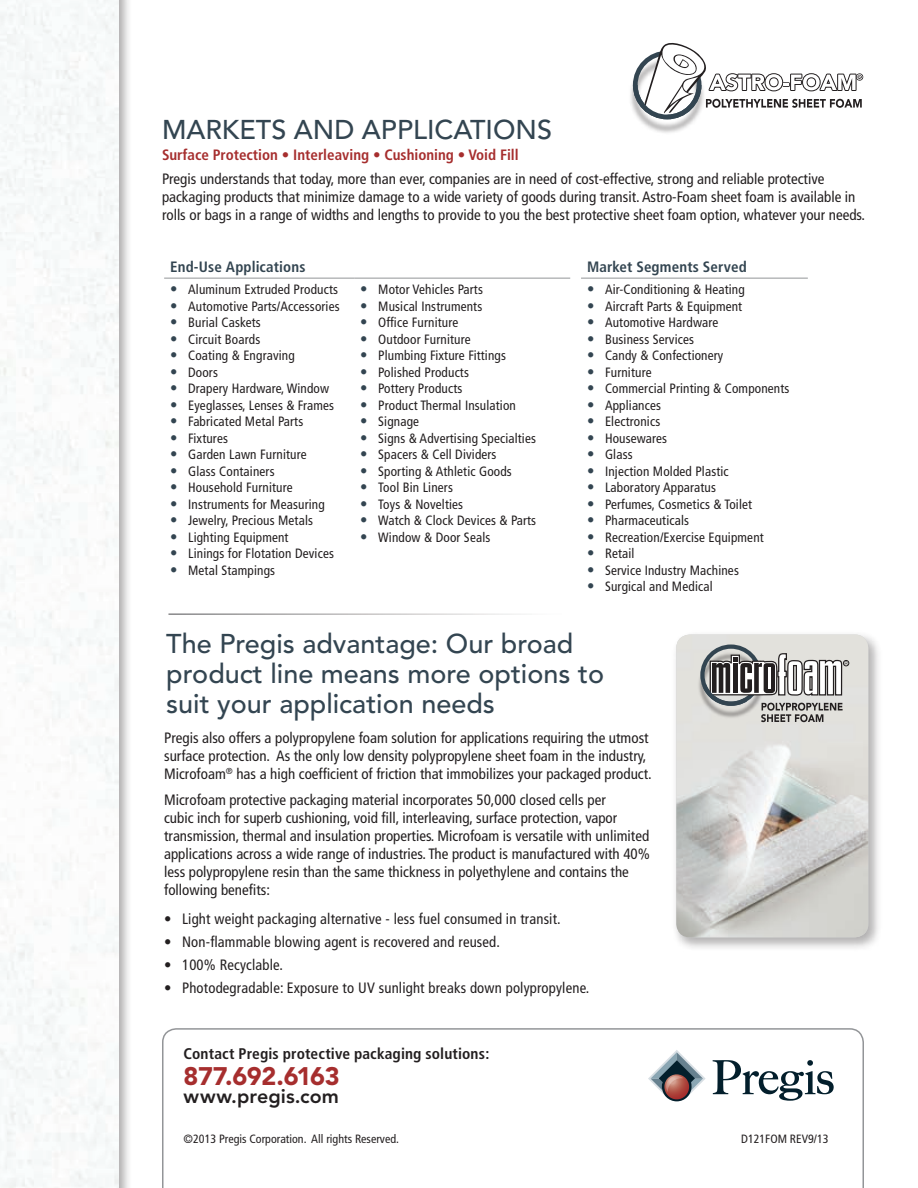
<style>
.page{position:relative;width:918px;height:1188px;background:#fff}
.page>*{position:absolute;margin:0;border:0;box-sizing:border-box;transform-origin:0 0}
.t1{font:500 27px/30px "Avenir";color:#334551}
.t2{font:900 25.2px "Avenir";letter-spacing:-.02em;color:#a62e2e}
.t3{font:800 19.65px "Avenir";letter-spacing:.005em;color:#231f20}
.t4{font:700 condensed 15.45px "Frutiger";letter-spacing:.005em;color:#231f20}
.t5{font:condensed 15px/18px "Frutiger";color:#231f20}
.t6{font:700 condensed 15px "Frutiger";color:#a62e2e}
.t7{font:700 condensed 15px "Frutiger";letter-spacing:.01em;color:#334551}
.t8{font:condensed 13.5px "Frutiger";letter-spacing:.01em;color:#231f20}
.t9{font:condensed 12px "Frutiger";color:#231f20}
.s1{font-size:15px;color:#334551}
</style>
<div class="page">
<div style="left:0;top:0;width:132px;height:1188px;background:#231f20;opacity:.35"></div>
<img style="left:0;top:0;width:118px;height:1188px">
<svg style="left:162px;top:1028px;width:702px;height:160px"></svg>
<svg style="left:713px;top:1060px;width:121px;height:41px"></svg>
<svg style="left:648px;top:1050px;width:58px;height:51px"></svg>
<img style="left:630px;top:83px;width:66px;height:50px">
<svg style="left:633px;top:43px;width:231px;height:76px"></svg>
<hr style="left:164px;top:278px;width:190px;height:1px;background:#939598">
<hr style="left:354px;top:278px;width:216px;height:1px;background:#939598">
<hr style="left:581px;top:278px;width:227px;height:1px;background:#939598">
<div style="left:671px;top:630px;width:212px;height:321px;background:#231f20;opacity:.35"></div>
<img style="left:676px;top:635px;width:192px;height:302px">
<div style="left:696px;top:644px;width:90px;height:92px;background:#e2e1dc"></div>
<svg style="left:700px;top:645px;width:149px;height:77px;background:#abaaa9"></svg>
<h1 class="t1" style="left:162px;top:115px;width:392px">MARKETS AND APPLICATIONS</h1>
<p class="t6" style="left:162px;top:146px;width:358px">Surface Protection • Interleaving • Cushioning • Void Fill</p>
<p class="t5" style="left:162px;top:170px;width:705px">Pregis understands that today, more than ever, companies are in need of cost-effective, strong and reliable protective packaging products that minimize damage to a wide variety of goods during transit. Astro-Foam sheet foam is available in rolls or bags in a range of widths and lengths to provide to you the best protective sheet foam option, whatever your needs.</p>
<p class="t7" style="left:170px;top:258px;width:137px">End-Use Applications</p>
<p class="t8" style="left:170px;top:282px;width:169px"><span class="s1">•</span> Aluminum Extruded Products</p>
<p class="t8" style="left:170px;top:298px;width:171px"><span class="s1">•</span> Automotive Parts/Accessories</p>
<p class="t8" style="left:170px;top:315px;width:92px"><span class="s1">•</span> Burial Caskets</p>
<p class="t8" style="left:170px;top:331px;width:92px"><span class="s1">•</span> Circuit Boards</p>
<p class="t8" style="left:170px;top:348px;width:126px"><span class="s1">•</span> Coating &amp; Engraving</p>
<p class="t8" style="left:170px;top:364px;width:49px"><span class="s1">•</span> Doors</p>
<p class="t8" style="left:170px;top:381px;width:161px"><span class="s1">•</span> Drapery Hardware, Window</p>
<p class="t8" style="left:170px;top:397px;width:166px"><span class="s1">•</span> Eyeglasses, Lenses &amp; Frames</p>
<p class="t8" style="left:170px;top:414px;width:135px"><span class="s1">•</span> Fabricated Metal Parts</p>
<p class="t8" style="left:170px;top:430px;width:59px"><span class="s1">•</span> Fixtures</p>
<p class="t8" style="left:170px;top:447px;width:138px"><span class="s1">•</span> Garden Lawn Furniture</p>
<p class="t8" style="left:170px;top:463px;width:106px"><span class="s1">•</span> Glass Containers</p>
<p class="t8" style="left:170px;top:480px;width:124px"><span class="s1">•</span> Household Furniture</p>
<p class="t8" style="left:170px;top:496px;width:156px"><span class="s1">•</span> Instruments for Measuring</p>
<p class="t8" style="left:170px;top:513px;width:144px"><span class="s1">•</span> Jewelry, Precious Metals</p>
<p class="t8" style="left:170px;top:529px;width:120px"><span class="s1">•</span> Lighting Equipment</p>
<p class="t8" style="left:170px;top:546px;width:165px"><span class="s1">•</span> Linings for Flotation Devices</p>
<p class="t8" style="left:170px;top:562px;width:106px"><span class="s1">•</span> Metal Stampings</p>
<p class="t7" style="left:587px;top:258px;width:161px">Market Segments Served</p>
<p class="t8" style="left:587px;top:282px;width:159px"><span class="s1">•</span> Air-Conditioning &amp; Heating</p>
<p class="t8" style="left:587px;top:298px;width:157px"><span class="s1">•</span> Aircraft Parts &amp; Equipment</p>
<p class="t8" style="left:587px;top:315px;width:133px"><span class="s1">•</span> Automotive Hardware</p>
<p class="t8" style="left:587px;top:331px;width:108px"><span class="s1">•</span> Business Services</p>
<p class="t8" style="left:587px;top:348px;width:138px"><span class="s1">•</span> Candy &amp; Confectionery</p>
<p class="t8" style="left:587px;top:364px;width:66px"><span class="s1">•</span> Furniture</p>
<p class="t8" style="left:587px;top:381px;width:204px"><span class="s1">•</span> Commercial Printing &amp; Components</p>
<p class="t8" style="left:587px;top:397px;width:76px"><span class="s1">•</span> Appliances</p>
<p class="t8" style="left:587px;top:414px;width:75px"><span class="s1">•</span> Electronics</p>
<p class="t8" style="left:587px;top:430px;width:82px"><span class="s1">•</span> Housewares</p>
<p class="t8" style="left:587px;top:447px;width:47px"><span class="s1">•</span> Glass</p>
<p class="t8" style="left:587px;top:463px;width:143px"><span class="s1">•</span> Injection Molded Plastic</p>
<p class="t8" style="left:587px;top:480px;width:131px"><span class="s1">•</span> Laboratory Apparatus</p>
<p class="t8" style="left:587px;top:496px;width:167px"><span class="s1">•</span> Perfumes, Cosmetics &amp; Toilet</p>
<p class="t8" style="left:587px;top:513px;width:104px"><span class="s1">•</span> Pharmaceuticals</p>
<p class="t8" style="left:587px;top:529px;width:178px"><span class="s1">•</span> Recreation/Exercise Equipment</p>
<p class="t8" style="left:587px;top:546px;width:49px"><span class="s1">•</span> Retail</p>
<p class="t8" style="left:587px;top:562px;width:153px"><span class="s1">•</span> Service Industry Machines</p>
<p class="t8" style="left:587px;top:579px;width:127px"><span class="s1">•</span> Surgical and Medical</p>
<h1 class="t1" style="left:166px;top:630px;width:439px">The Pregis advantage: Our broad product line means more options to suit your application needs</h1>
<p class="t5" style="left:164px;top:728px;width:489px">Pregis also offers a polypropylene foam solution for applications requiring the utmost surface protection. As the only low density polypropylene sheet foam in the industry,<br>Microfoam<sup>®</sup> has a high coefficient of friction that immobilizes your packaged product.</p>
<p class="t5" style="left:164px;top:791px;width:487px">Microfoam protective packaging material incorporates 50,000 closed cells per<br>cubic inch for superb cushioning, void fill, interleaving, surface protection, vapor transmission, thermal and insulation properties. Microfoam is versatile with unlimited applications across a wide range of industries. The product is manufactured with 40% less polypropylene resin than the same thickness in polyethylene and contains the following benefits:</p>
<p class="t5" style="left:164px;top:910px;width:398px">• Light weight packaging alternative - less fuel consumed in transit.</p>
<p class="t5" style="left:164px;top:933px;width:337px">• Non-flammable blowing agent is recovered and reused.</p>
<p class="t5" style="left:164px;top:956px;width:120px">• 100% Recyclable.</p>
<p class="t5" style="left:164px;top:979px;width:427px">• Photodegradable: Exposure to UV sunlight breaks down polypropylene.</p>
<p class="t8" style="left:360px;top:282px;width:124px"><span class="s1">•</span> Motor Vehicles Parts</p>
<p class="t8" style="left:360px;top:298px;width:124px"><span class="s1">•</span> Musical Instruments</p>
<p class="t8" style="left:360px;top:315px;width:100px"><span class="s1">•</span> Office Furniture</p>
<p class="t8" style="left:360px;top:331px;width:112px"><span class="s1">•</span> Outdoor Furniture</p>
<p class="t8" style="left:360px;top:348px;width:147px"><span class="s1">•</span> Plumbing Fixture Fittings</p>
<p class="t8" style="left:360px;top:364px;width:110px"><span class="s1">•</span> Polished Products</p>
<p class="t8" style="left:360px;top:381px;width:104px"><span class="s1">•</span> Pottery Products</p>
<p class="t8" style="left:360px;top:397px;width:157px"><span class="s1">•</span> Product Thermal Insulation</p>
<p class="t8" style="left:360px;top:414px;width:60px"><span class="s1">•</span> Signage</p>
<p class="t8" style="left:360px;top:430px;width:177px"><span class="s1">•</span> Signs &amp; Advertising Specialties</p>
<p class="t8" style="left:360px;top:447px;width:138px"><span class="s1">•</span> Spacers &amp; Cell Dividers</p>
<p class="t8" style="left:360px;top:463px;width:153px"><span class="s1">•</span> Sporting &amp; Athletic Goods</p>
<p class="t8" style="left:360px;top:480px;width:94px"><span class="s1">•</span> Tool Bin Liners</p>
<p class="t8" style="left:360px;top:496px;width:104px"><span class="s1">•</span> Toys &amp; Novelties</p>
<p class="t8" style="left:360px;top:513px;width:177px"><span class="s1">•</span> Watch &amp; Clock Devices &amp; Parts</p>
<p class="t8" style="left:360px;top:529px;width:132px"><span class="s1">•</span> Window &amp; Door Seals</p>
<p class="t4" style="left:184px;top:1045px;width:307px">Contact Pregis protective packaging solutions:</p>
<h2 class="t2" style="left:184px;top:1061px;width:158px">877.692.6163</h2>
<h3 class="t3" style="left:184px;top:1084px;width:157px">www.pregis.com</h3>
<p class="t9" style="left:184px;top:1132px;width:217px">©2013 Pregis Corporation. All rights Reserved.</p>
<p class="t9" style="left:741px;top:1132px;width:89px">D121FOM REV9/13</p>
</div>
